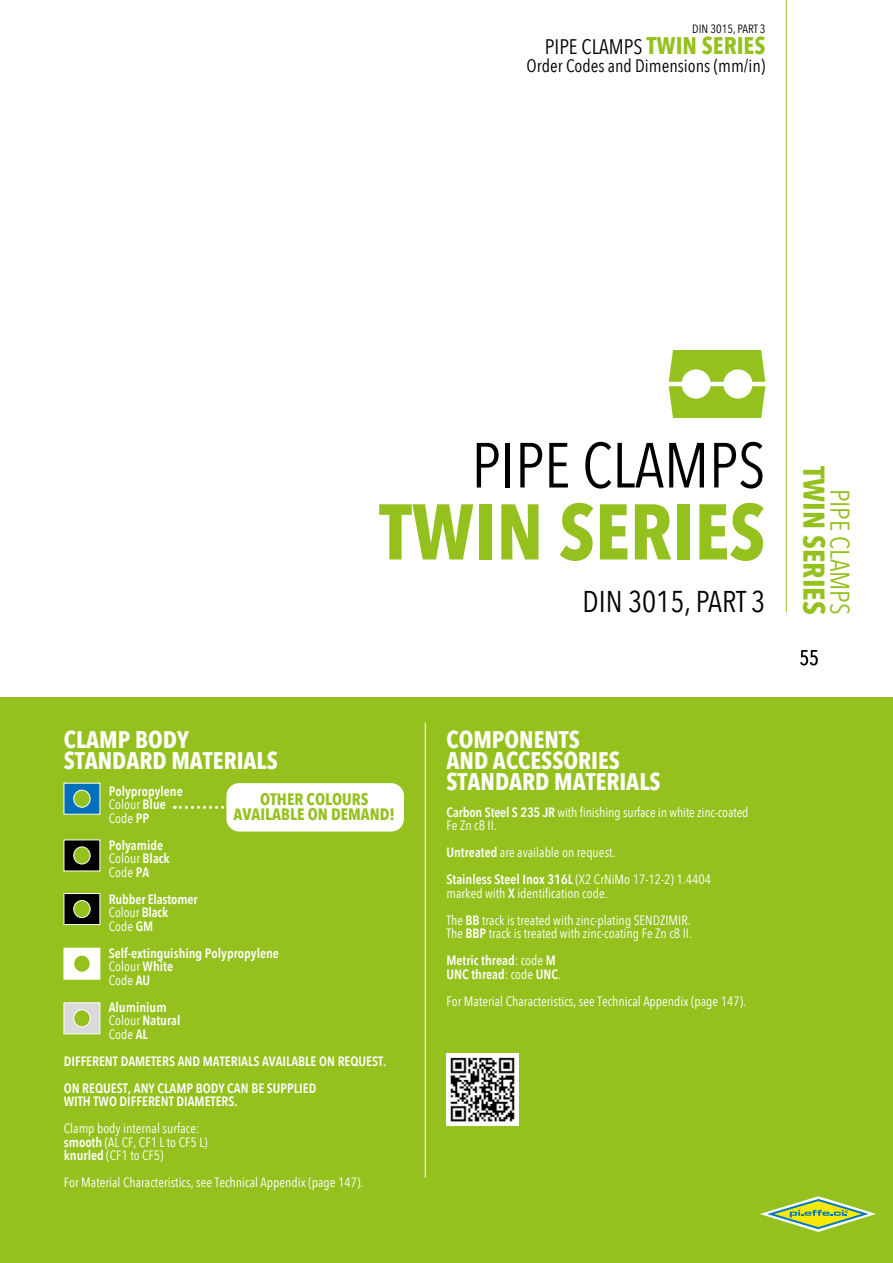
<style>
.page{position:relative;width:893px;height:1263px;background:#fff}
.page>*{position:absolute;margin:0;border:0;box-sizing:border-box;transform-origin:0 0}
.t1{font:700 78px "Avenir Next Condensed";color:#95c11f}
.t2{font:63px "Avenir Next Condensed";color:#000}
.t3{font:30px "Avenir Next Condensed";color:#000}
.t4{font:700 30px "Avenir Next Condensed";color:#95c11f}
.t5{font:27px "Avenir Next Condensed";color:#95c11f}
.t6{font:700 24px/21px "Avenir Next Condensed";color:#fff}
.t7{font:21px "Avenir Next Condensed";color:#000}
.t8{font:18px "Avenir Next Condensed";color:#000}
.t9{font:700 16.5px/15px "Avenir Next Condensed";color:#95c11f;text-align:center}
.t10{font:13.5px/27px "Avenir Next Condensed";color:#fff}
.t11{font:600 13.5px/13.5px "Avenir Next Condensed";color:#fff}
.t12{font:12px "Avenir Next Condensed";color:#000}
.s1{font-weight:700;font-size:24px;color:#95c11f}
.s2{font-weight:400}
.s3{font-weight:600}
</style>
<div class="page">
<div style="left:0;top:697px;width:893px;height:566px;background:#95c11f"></div>
<hr style="left:786px;top:0;width:1px;height:612px;background:#95c11f">
<hr style="left:425px;top:722px;width:1px;height:456px;background:#fff">
<svg style="left:760px;top:1196px;width:116px;height:36px"></svg>
<svg style="left:63px;top:782px;width:38px;height:33px"></svg>
<svg style="left:63px;top:839px;width:38px;height:33px"></svg>
<svg style="left:63px;top:893px;width:38px;height:32px"></svg>
<svg style="left:63px;top:947px;width:38px;height:33px"></svg>
<svg style="left:63px;top:1002px;width:38px;height:32px"></svg>
<div style="left:226px;top:783px;width:178px;height:48px;background:#fff;border-radius:13px"></div>
<svg style="left:174px;top:806px;width:53px;height:3px"></svg>
<svg style="left:669px;top:350px;width:96px;height:68px"></svg>
<img style="left:446px;top:1053px;width:72px;height:72px">
<p class="t12" style="left:692px;top:19px;width:75px">DIN 3015, PART 3</p>
<h3 class="t7" style="left:545px;top:29px;width:222px">PIPE CLAMPS <span class="s1">TWIN SERIES</span></h3>
<h3 class="t8" style="left:527px;top:51px;width:240px">Order Codes and Dimensions (mm/in)</h3>
<h2 class="t2" style="left:472px;top:412px;width:295px">PIPE CLAMPS</h2>
<h1 class="t1" style="left:379px;top:484px;width:388px">TWIN SERIES</h1>
<h3 class="t3" style="left:582px;top:576px;width:184px">DIN 3015, PART 3</h3>
<h3 class="t6" style="left:64px;top:728px;width:216px">CLAMP BODY<br>STANDARD MATERIALS</h3>
<p class="t11" style="left:109px;top:784px;width:76px">Polypropylene<br><span class="s2">Colour</span> Blue<br><span class="s2">Code</span> PP</p>
<p class="t11" style="left:109px;top:838px;width:62px">Polyamide<br><span class="s2">Colour</span> Black<br><span class="s2">Code</span> PA</p>
<p class="t11" style="left:109px;top:892px;width:90px">Rubber Elastomer<br><span class="s2">Colour</span> Black<br><span class="s2">Code</span> GM</p>
<p class="t11" style="left:109px;top:946px;width:172px">Self-extinguishing Polypropylene<br><span class="s2">Colour</span> White<br><span class="s2">Code</span> AU</p>
<p class="t11" style="left:109px;top:1000px;width:73px">Aluminium<br><span class="s2">Colour</span> Natural<br><span class="s2">Code</span> AL</p>
<p class="t11" style="left:64px;top:1047px;width:324px;line-height:27px">DIFFERENT DAMETERS AND MATERIALS AVAILABLE ON REQUEST.<br>ON REQUEST, ANY CLAMP BODY CAN BE SUPPLIED</p>
<p class="t11" style="left:64px;top:1094px;width:176px">WITH TWO DIFFERENT DIAMETERS.</p>
<p class="t10" style="left:64px;top:1121px;width:145px;line-height:13.5px">Clamp body internal surface: <span class="s3">smooth</span> (AL CF, CF1 L to CF5 L) <span class="s3">knurled</span> (CF1 to CF5)</p>
<p class="t10" style="left:64px;top:1168px;width:301px">For Material Characteristics, see Technical Appendix (page 147).</p>
<p class="t9" style="left:233px;top:792px;width:163px">OTHER COLOURS<br>AVAILABLE ON DEMAND!</p>
<h3 class="t6" style="left:446px;top:728px;width:216px">COMPONENTS<br>AND ACCESSORIES<br>STANDARD MATERIALS</h3>
<p class="t10" style="left:446px;top:804px;width:304px;line-height:13.5px"><span class="s3">Carbon Steel S 235 JR</span> with finishing surface in white zinc-coated<br>Fe Zn c8 II.</p>
<p class="t10" style="left:446px;top:838px;width:266px"><span class="s3">Untreated</span> are available on request.<br><span class="s3">Stainless Steel Inox 316L</span> (X2 CrNiMo 17-12-2) 1.4404</p>
<p class="t10" style="left:446px;top:879px;width:246px">marked with <span class="s3">X</span> identification code.<br>The <span class="s3">BB</span> track is treated with zinc-plating SENDZIMIR.</p>
<p class="t10" style="left:446px;top:919px;width:247px">The <span class="s3">BBP</span> track is treated with zinc-coating Fe Zn c8 II.<br><span class="s3">Metric thread</span>: code <span class="s3">M</span></p>
<p class="t10" style="left:446px;top:960px;width:301px"><span class="s3">UNC thread</span>: code <span class="s3">UNC</span>.<br>For Material Characteristics, see Technical Appendix (page 147).</p>
<h3 class="t4" style="left:832px;top:466px;width:150px;rotate:90deg">TWIN SERIES</h3>
<h3 class="t5" style="left:863px;top:489px;width:127px;rotate:90deg">PIPE CLAMPS</h3>
<h3 class="t7" style="left:799px;top:639px;width:21px">55</h3>
</div>
